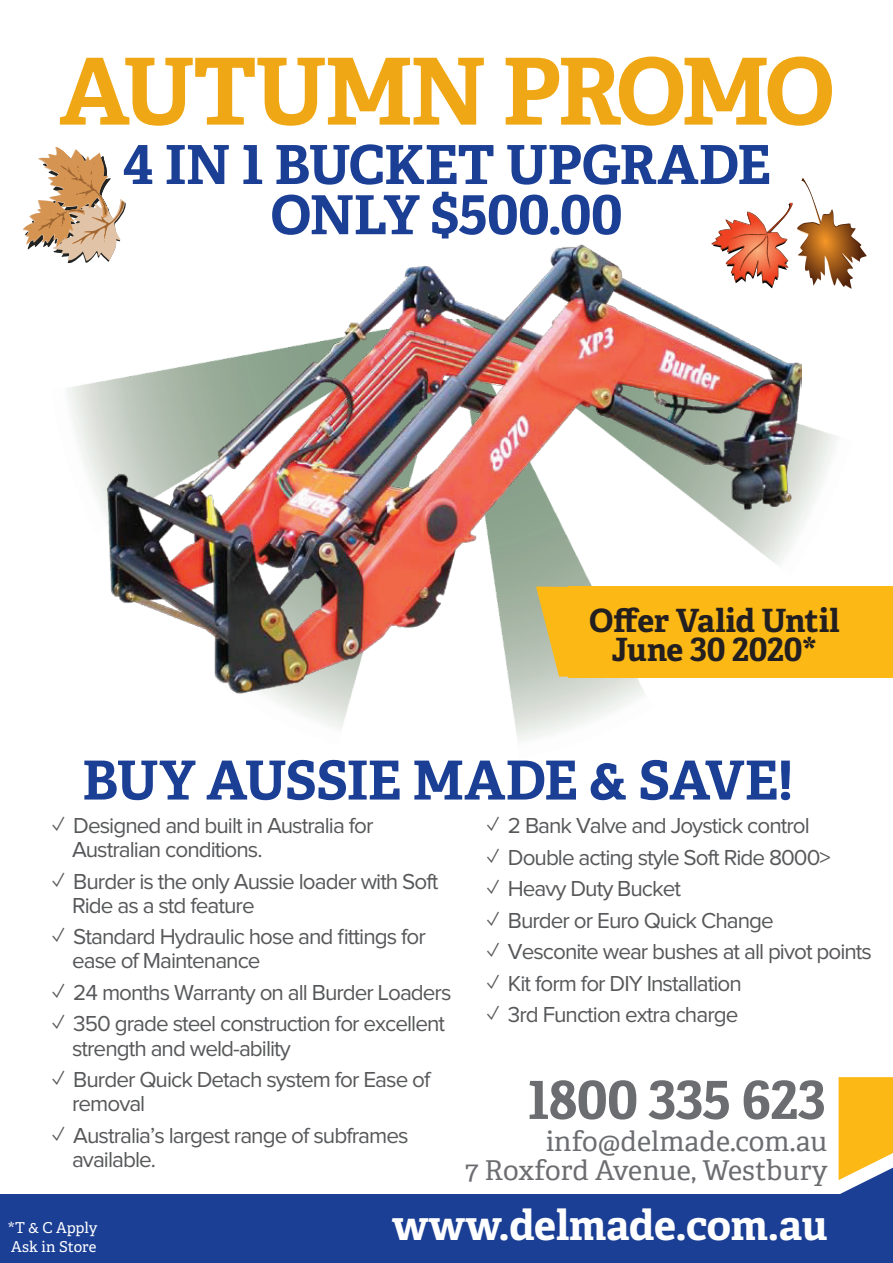
<style>
.page{position:relative;width:893px;height:1263px;background:#fff}
.page>*{position:absolute;margin:0;border:0;box-sizing:border-box;transform-origin:0 0}
.t1{font:700 92.4px "Adelle";letter-spacing:-.045em;color:#efa715}
.t2{font:700 53.85px/50.2px "Adelle";letter-spacing:-.015em;color:#1b3f94;text-align:center}
.t3{font:700 41.85px "Adelle";letter-spacing:-.005em;color:#fff}
.t4{font:700 32.1px/29.5px "Adelle";letter-spacing:-.01em;color:#231f20;text-align:center}
.t5{font:27.45px/29.4px "Adelle";letter-spacing:.005em;color:#6c6d70;text-align:right}
.t6{font:22.5px/24px "Proxima Nova";letter-spacing:-.045em;color:#57585a}
.t7{font:15px/19px "Adelle";letter-spacing:-.005em;color:#fff}
</style>
<div class="page">
<div style="left:0;top:1194px;width:893px;height:68px;background:#1b3f94"></div>
<img style="left:67px;top:383px;width:813px;height:358px">
<svg style="left:23px;top:147px;width:103px;height:116px"></svg>
<svg style="left:725px;top:178px;width:142px;height:111px"></svg>
<img style="left:91px;top:225px;width:711px;height:480px">
<div style="left:568px;top:586px;width:325px;height:91px;background:#fcb814"></div>
<hr style="left:0;top:0;width:1px;height:1263px;background:#606160">
<hr style="left:0;top:1262px;width:893px;height:1px;background:#606160">
<hr style="left:0;top:0;width:893px;height:1px;background:#606160">
<svg style="left:530px;top:1080px;width:294px;height:39px"></svg>
<svg style="left:838px;top:1077px;width:55px;height:186px"></svg>
<h1 class="t1" style="left:60px;top:33px;width:777px">AUTUMN PROMO</h1>
<h2 class="t2" style="left:122px;top:140px;width:650px">4 IN 1 BUCKET UPGRADE<br>ONLY $500.00</h2>
<h3 class="t4" style="left:589px;top:605px;width:252px">Offer Valid Until<br>June 30 2020*</h3>
<h2 class="t2" style="left:82px;top:755px;width:712px">BUY AUSSIE MADE &amp; SAVE!</h2>
<p class="t6" style="left:72px;top:815px;width:303px;text-indent:-19px">✓ Designed and built in Australia for<br>Australian conditions.</p>
<p class="t6" style="left:72px;top:870px;width:368px;text-indent:-19px">✓ Burder is the only Aussie loader with Soft<br>Ride as a std feature</p>
<p class="t6" style="left:72px;top:926px;width:355px;text-indent:-19px">✓ Standard Hydraulic hose and fittings for ease of Maintenance</p>
<p class="t6" style="left:53px;top:981px;width:400px">✓ 24 months Warranty on all Burder Loaders</p>
<p class="t6" style="left:72px;top:1013px;width:375px;text-indent:-19px">✓ 350 grade steel construction for excellent strength and weld-ability</p>
<p class="t6" style="left:72px;top:1068px;width:360px;text-indent:-19px">✓ Burder Quick Detach system for Ease of removal</p>
<p class="t6" style="left:72px;top:1124px;width:338px;text-indent:-19px">✓ Australia’s largest range of subframes available.</p>
<p class="t6" style="left:487px;top:815px;width:324px">✓ 2 Bank Valve and Joystick control</p>
<p class="t6" style="left:487px;top:846px;width:345px">✓ Double acting style Soft Ride 8000&gt;</p>
<p class="t6" style="left:487px;top:878px;width:195px">✓ Heavy Duty Bucket</p>
<p class="t6" style="left:487px;top:909px;width:288px">✓ Burder or Euro Quick Change</p>
<p class="t6" style="left:487px;top:941px;width:386px">✓ Vesconite wear bushes at all pivot points</p>
<p class="t6" style="left:487px;top:972px;width:256px">✓ Kit form for DIY Installation</p>
<p class="t6" style="left:487px;top:1004px;width:253px">✓ 3rd Function extra charge</p>
<p class="t5" style="left:465px;top:1126px;width:365px">info@delmade.com.au<br>7 Roxford Avenue, Westbury</p>
<h3 class="t3" style="left:392px;top:1198px;width:437px">www.delmade.com.au</h3>
<p class="t7" style="left:8px;top:1218px;width:91px">*T &amp; C Apply<br>Ask in Store</p>
</div>
